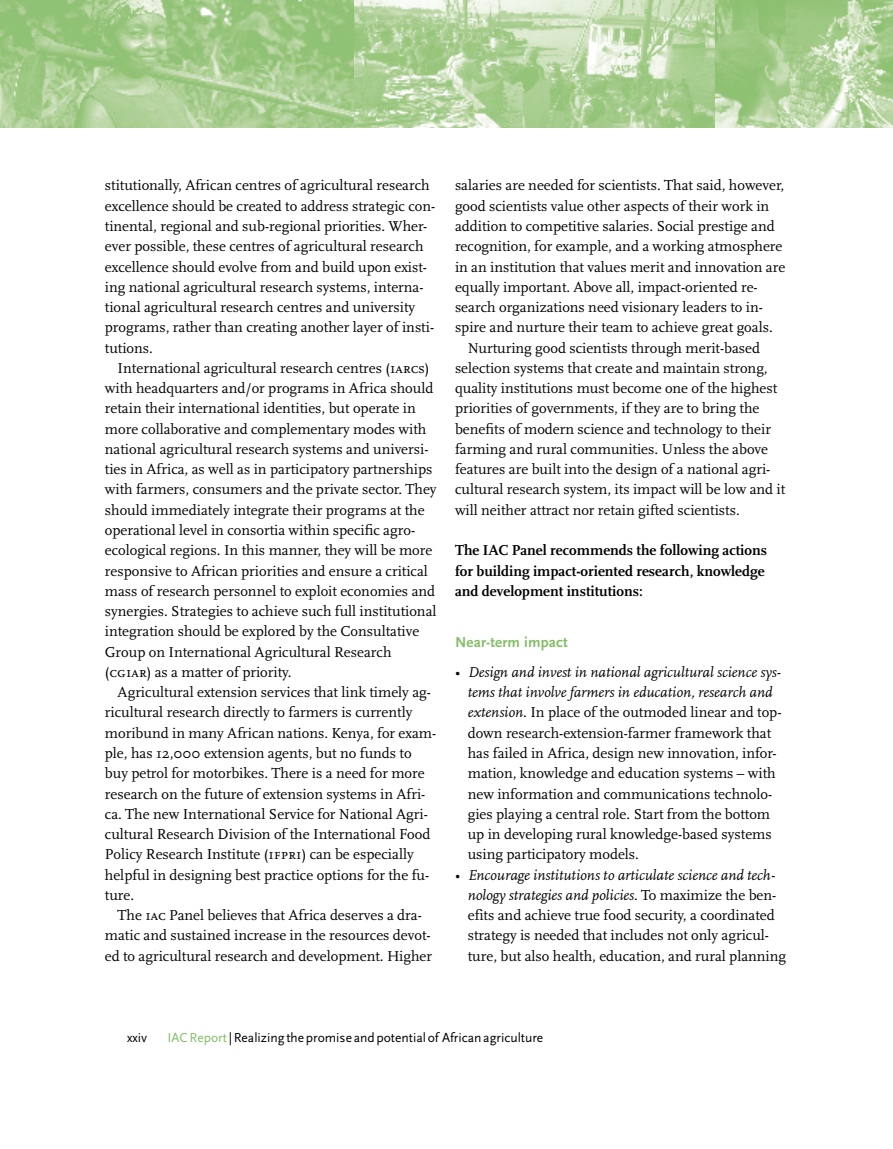
<style>
.page{position:relative;width:893px;height:1149px;background:#fff}
.page>*{position:absolute;margin:0;border:0;box-sizing:border-box;transform-origin:0 0}
.bodytekst_met_inspringen{font:15px/20.2px "Scala";color:#000}
.opsomming{font:15px/20.2px "Scala";color:#000}
.bodytekst_zi{font:700 15px/20.2px "Scala";color:#000}
.kop_2{font:700 15px "Scala Sans";letter-spacing:.01em;color:#85bd68}
.t1{font:13.5px "Scala Sans";color:#000}
.s1{font-family:"Scala Caps"}
.s2{font-style:italic}
.s3{color:#85bd68}
</style>
<div class="page">
<img style="left:0;top:0;width:354px;height:128px">
<img style="left:354px;top:0;width:539px;height:128px">
<p class="bodytekst_met_inspringen" style="left:105px;top:176px;width:332px">stitutionally, African centres of agricultural research excellence should be created to address strategic con&shy;tinental, regional and sub-regional priorities. Wher&shy;ever possible, these centres of agricultural research excellence should evolve from and build upon exist&shy;ing national agricultural research systems, interna&shy;tional agricultural research centres and university programs, rather than creating another layer of insti&shy;tutions.</p>
<p class="bodytekst_met_inspringen" style="left:105px;top:358px;width:333px;text-indent:13px">International agricultural research centres (<span class="s1">iarc</span>s) with headquarters and/or programs in Africa should retain their international identities, but operate in more collaborative and complementary modes with national agricultural research systems and universi&shy;ties in Africa, as well as in participatory partnerships with farmers, consumers and the private sector. They should immediately integrate their programs at the operational level in consortia within specific agro&shy;ecological regions. In this manner, they will be more responsive to African priorities and ensure a critical mass of research personnel to exploit economies and synergies. Strategies to achieve such full institutional integration should be explored by the Consultative Group on International Agricultural Research (<span class="s1">cgiar</span>) as a matter of priority.</p>
<p class="bodytekst_met_inspringen" style="left:105px;top:682px;width:333px;text-indent:13px">Agricultural extension services that link timely ag&shy;ricultural research directly to farmers is currently moribund in many African nations. Kenya, for exam&shy;ple, has 12,000 extension agents, but no funds to buy petrol for motorbikes. There is a need for more research on the future of extension systems in Afri&shy;ca. The new International Service for National Agri&shy;cultural Research Division of the International Food Policy Research Institute (<span class="s1">ifpri</span>) can be especially helpful in designing best practice options for the fu&shy;ture.</p>
<p class="bodytekst_met_inspringen" style="left:105px;top:905px;width:329px;text-align:center">The <span class="s1">iac</span> Panel believes that Africa deserves a dra&shy;matic and sustained increase in the resources devot&shy;ed to agricultural research and development. Higher</p>
<p class="bodytekst_met_inspringen" style="left:455px;top:176px;width:332px">salaries are needed for scientists. That said, however, good scientists value other aspects of their work in addition to competitive salaries. Social prestige and recognition, for example, and a working atmosphere in an institution that values merit and innovation are equally important. Above all, impact-oriented re&shy;search organizations need visionary leaders to in&shy;spire and nurture their team to achieve great goals.</p>
<p class="bodytekst_met_inspringen" style="left:455px;top:338px;width:332px;text-indent:13px">Nurturing good scientists through merit-based selection systems that create and maintain strong, quality institutions must become one of the highest priorities of governments, if they are to bring the benefits of modern science and technology to their farming and rural communities. Unless the above features are built into the design of a national agri&shy;cultural research system, its impact will be low and it will neither attract nor retain gifted scientists.</p>
<p class="bodytekst_zi" style="left:455px;top:540px;width:314px">The IAC Panel recommends the following actions for building impact-oriented research, knowledge and development institutions:</p>
<p class="kop_2" style="left:455px;top:634px;width:114px">Near-term impact</p>
<p class="opsomming" style="left:468px;top:662px;width:315px;text-indent:-13px">• <span class="s2">Design and invest in national agricultural science sys&shy;tems that involve farmers in education, research and extension</span>. In place of the outmoded linear and top&shy;down research-extension-farmer framework that has failed in Africa, design new innovation, infor&shy;mation, knowledge and education systems – with new information and communications technolo&shy;gies playing a central role. Start from the bottom up in developing rural knowledge-based systems using participatory models.</p>
<p class="opsomming" style="left:468px;top:864px;width:320px;text-indent:-13px">• <span class="s2">Encourage institutions to articulate science and tech&shy;nology strategies and policies</span>. To maximize the ben&shy;efits and achieve true food security, a coordinated strategy is needed that includes not only agricul&shy;ture, but also health, education, and rural planning</p>
<p class="t1" style="left:127px;top:1030px;width:22px">xxiv</p>
<p class="t1" style="left:168px;top:1030px;width:377px"><span class="s3">IAC Report</span> | Realizing the promise and potential of African agriculture</p>
</div>
